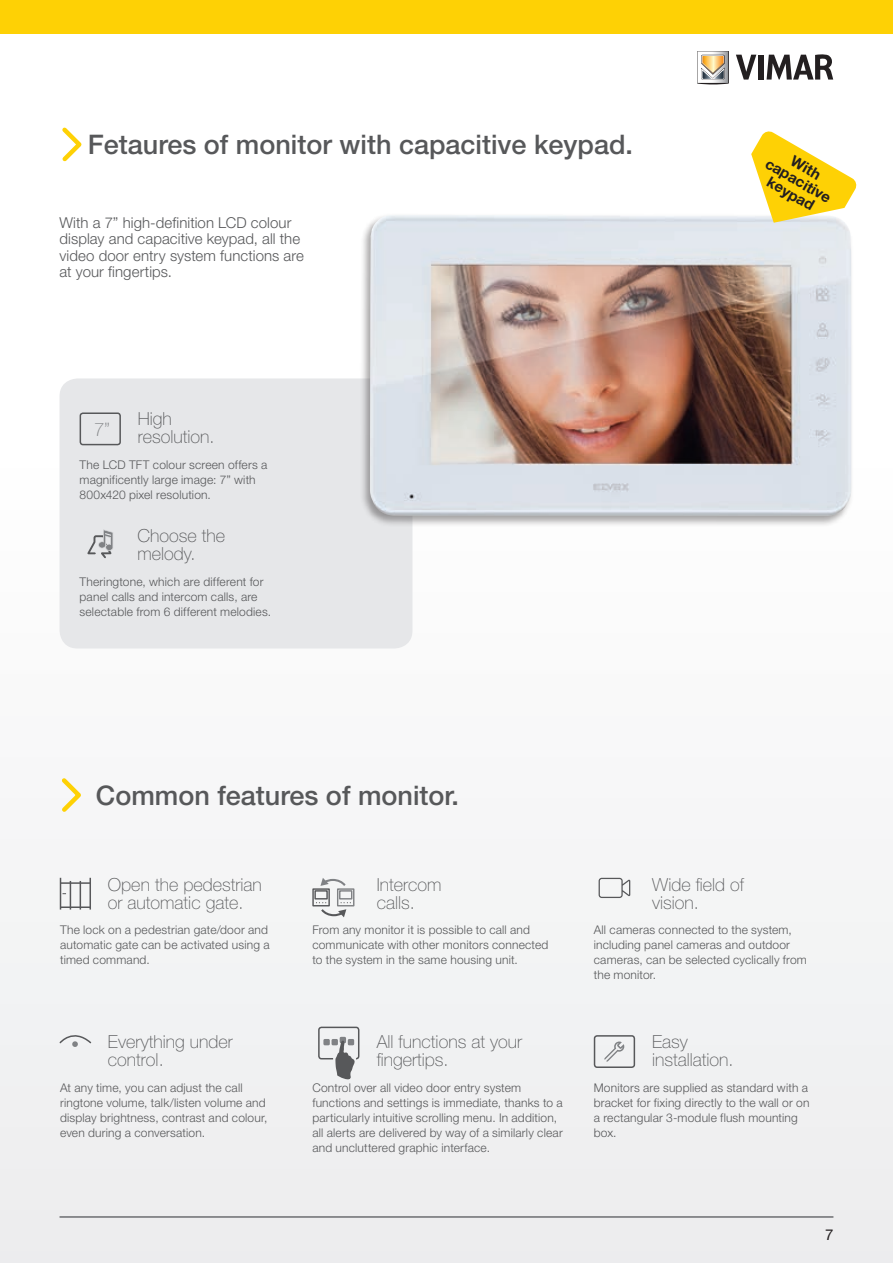
<style>
.page{position:relative;width:893px;height:1263px;background:#f7f7f8}
.page>*{position:absolute;margin:0;border:0;box-sizing:border-box;transform-origin:0 0}
.t1{font:500 27px "Helvetica Neue LT Std";color:#57585a}
.t2{font:100 18.6px "Helvetica Neue LT Std";color:#808285}
.t3{font:100 18px/18px "Helvetica Neue LT Std";color:#57585a}
.t4{font:300 15px/16.5px "Helvetica Neue LT Std";letter-spacing:.005em;color:#57585a}
.t5{font:700 15px/30px "Helvetica Neue LT Std";color:#231f20;text-align:center}
.t6{font:15px "Helvetica Neue LT Std";color:#231f20}
.t7{font:300 12px/15px "Helvetica Neue LT Std";letter-spacing:.015em;color:#57585a}
</style>
<div class="page">
<div style="left:0;top:0;width:893px;height:34px;background:#fed105"></div>
<svg style="left:736px;top:55px;width:20px;height:25px"></svg>
<div style="left:758px;top:55px;width:5px;height:25px;background:#231f20"></div>
<svg style="left:767px;top:54px;width:66px;height:26px"></svg>
<svg style="left:697px;top:51px;width:32px;height:33px"></svg>
<hr style="left:60px;top:1216px;width:773px;height:2px;background:#6c6d70">
<svg style="left:62px;top:778px;width:19px;height:34px"></svg>
<div style="left:60px;top:378px;width:352px;height:270px;background:#e6e7e9;border-radius:18px"></div>
<svg style="left:62px;top:127px;width:20px;height:35px"></svg>
<div style="left:360px;top:213px;width:494px;height:313px;background:#231f20;opacity:.4"></div>
<img style="left:370px;top:215px;width:481px;height:301px">
<svg style="left:751px;top:131px;width:106px;height:92px"></svg>
<hr style="left:60px;top:878px;width:1px;height:31px;background:#57585a">
<svg style="left:80px;top:881px;width:1px;height:28px"></svg>
<hr style="left:90px;top:878px;width:1px;height:31px;background:#57585a">
<hr style="left:60px;top:882px;width:30px;height:2px;background:#57585a">
<hr style="left:60px;top:906px;width:30px;height:2px;background:#57585a">
<svg style="left:63px;top:881px;width:8px;height:28px"></svg>
<svg style="left:599px;top:878px;width:31px;height:20px"></svg>
<div style="left:594px;top:1035px;width:41px;height:33px;border:2px solid #57585a;border-radius:3px"></div>
<svg style="left:604px;top:1041px;width:20px;height:20px"></svg>
<div style="left:323px;top:1039px;width:7px;height:6px;background:#808285"></div>
<svg style="left:332px;top:1037px;width:23px;height:43px"></svg>
<div style="left:318px;top:1026px;width:41px;height:33px;border:2px solid #57585a;border-radius:3px"></div>
<svg style="left:59px;top:1035px;width:33px;height:12px"></svg>
<svg style="left:312px;top:878px;width:43px;height:39px"></svg>
<div style="left:80px;top:412px;width:41px;height:33px;border:2px solid #57585a;border-radius:3px"></div>
<svg style="left:87px;top:529px;width:26px;height:30px"></svg>
<h1 class="t1" style="left:88px;top:128px;width:547px">Fetaures of monitor with capacitive keypad.</h1>
<p class="t4" style="left:60px;top:214px;width:246px">With a 7” high-definition LCD colour display and capacitive keypad, all the video door entry system functions are at your fingertips.</p>
<h3 class="t3" style="left:138px;top:410px;width:78px">High resolution.</h3>
<h2 class="t2" style="left:94px;top:418px;width:18px">7”</h2>
<p class="t7" style="left:80px;top:457px;width:189px">The LCD TFT colour screen offers a magnificently large image: 7” with<br>800x420 pixel resolution.</p>
<h3 class="t3" style="left:137px;top:527px;width:89px">Choose the melody.</h3>
<p class="t7" style="left:80px;top:574px;width:193px">Theringtone, which are different for panel calls and intercom calls, are selectable from 6 different melodies.</p>
<p class="t5" style="left:791px;top:141px;width:53px;rotate:30deg">With keypad</p>
<p class="t5" style="left:774px;top:149px;width:75px;rotate:30deg">capacitive</p>
<h1 class="t1" style="left:96px;top:779px;width:365px">Common features of monitor.</h1>
<h3 class="t3" style="left:108px;top:875px;width:155px">Open the pedestrian or automatic gate.</h3>
<h3 class="t3" style="left:377px;top:875px;width:66px">Intercom calls.</h3>
<h3 class="t3" style="left:652px;top:875px;width:94px">Wide field of vision.</h3>
<p class="t7" style="left:60px;top:922px;width:211px">The lock on a pedestrian gate/door and automatic gate can be activated using a timed command.</p>
<h3 class="t3" style="left:108px;top:1032px;width:126px">Everything under control.</h3>
<p class="t7" style="left:60px;top:1079px;width:209px">At any time, you can adjust the call ringtone volume, talk/listen volume and display brightness, contrast and colour, even during a conversation.</p>
<p class="t7" style="left:312px;top:922px;width:238px">From any monitor it is possible to call and communicate with other monitors connected to the system in the same housing unit.</p>
<h3 class="t3" style="left:377px;top:1032px;width:147px">All functions at your fingertips.</h3>
<p class="t7" style="left:312px;top:1079px;width:252px">Control over all video door entry system functions and settings is immediate, thanks to a particularly intuitive scrolling menu. In addition, all alerts are delivered by way of a similarly clear and uncluttered graphic interface.</p>
<p class="t7" style="left:594px;top:922px;width:215px">All cameras connected to the system, including panel cameras and outdoor cameras, can be selected cyclically from the monitor.</p>
<h3 class="t3" style="left:652px;top:1032px;width:83px">Easy installation.</h3>
<p class="t7" style="left:594px;top:1079px;width:217px">Monitors are supplied as standard with a bracket for fixing directly to the wall or on a rectangular 3-module flush mounting box.</p>
<p class="t6" style="left:825px;top:1225px;width:10px">7</p>
</div>
